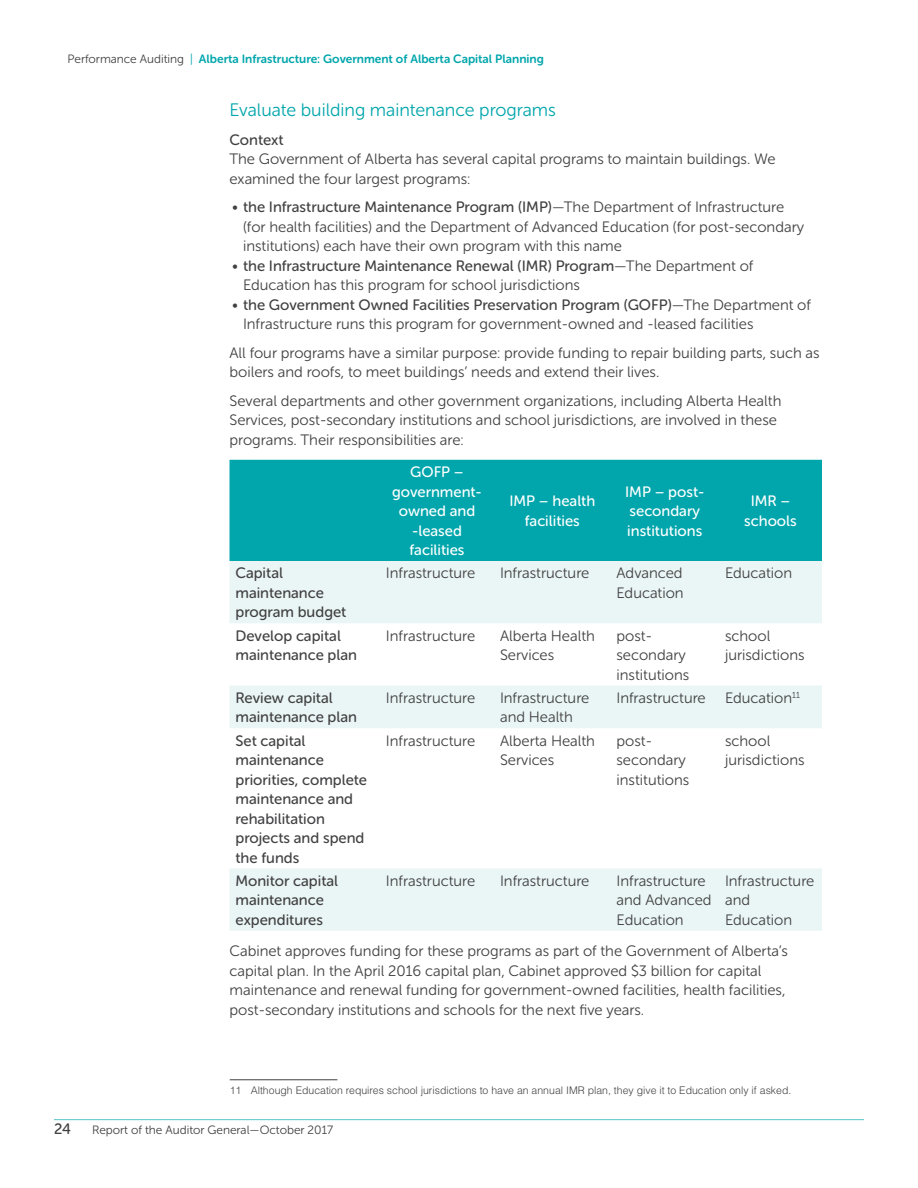
<style>
.page{position:relative;width:918px;height:1188px;background:#fff}
.page>*{position:absolute;margin:0;border:0;box-sizing:border-box;transform-origin:0 0}
.t1{font:18px "Museo Sans Rounded 300";color:#00a6ac}
.t2{font:15px/19.5px "Museo Sans Rounded 300";color:#414042}
.t3{font:15px/19.5px "Museo Sans Rounded 500";color:#414042}
.t4{font:15px/19.5px "Museo Sans Rounded 500";color:#fff;text-align:center}
.t5{font:12px "Museo Sans Rounded 700";color:#00a6ac}
.t6{font:12px "Museo Sans Rounded 300";color:#414042}
.t7{font:300 10.5px "Helvetica";color:#414042}
.s1{font-family:"Museo Sans Rounded 300";color:#414042}
.s2{font-family:"Museo Sans Rounded 300"}
</style>
<div class="page">
<hr style="left:54px;top:1119px;width:810px;height:1px;background:#58c5c7">
<div style="left:230px;top:460px;width:592px;height:101px;background:#00a6ac"></div>
<svg style="left:230px;top:561px;width:592px;height:370px"></svg>
<hr style="left:230px;top:1080px;width:107px;height:1px;background:#414042">
<p class="t5" style="left:68px;top:52px;width:478px"><span class="s1">Performance Auditing</span> <span class="s2">|</span> Alberta Infrastructure: Government of Alberta Capital Planning</p>
<p class="t1" style="left:230px;top:100px;width:328px">Evaluate building maintenance programs</p>
<p class="t3" style="left:230px;top:130px;width:56px">Context</p>
<p class="t2" style="left:230px;top:150px;width:548px">The Government of Alberta has several capital programs to maintain buildings. We examined the four largest programs:</p>
<p class="t3" style="left:232px;top:197px;width:554px"><span class="s2">•</span> the Infrastructure Maintenance Program (IMP)<span class="s2">—The Department of Infrastructure</span></p>
<p class="t2" style="left:243px;top:217px;width:563px">(for health facilities) and the Department of Advanced Education (for post-secondary institutions) each have their own program with this name</p>
<p class="t3" style="left:232px;top:256px;width:523px"><span class="s2">•</span> the Infrastructure Maintenance Renewal (IMR) Program<span class="s2">—The Department of</span></p>
<p class="t2" style="left:243px;top:276px;width:339px">Education has this program for school jurisdictions</p>
<p class="t3" style="left:232px;top:295px;width:580px"><span class="s2">•</span> the Government Owned Facilities Preservation Program (GOFP)<span class="s2">—The Department of</span></p>
<p class="t2" style="left:230px;top:310px;width:592px;line-height:28.5px;text-indent:14px">Infrastructure runs this program for government-owned and -leased facilities<br>All four programs have a similar purpose: provide funding to repair building parts, such as</p>
<p class="t2" style="left:230px;top:358px;width:553px;line-height:28.5px">boilers and roofs, to meet buildings’ needs and extend their lives.<br>Several departments and other government organizations, including Alberta Health</p>
<p class="t2" style="left:230px;top:411px;width:549px">Services, post-secondary institutions and school jurisdictions, are involved in these programs. Their responsibilities are:</p>
<p class="t4" style="left:392px;top:462px;width:91px">GOFP – government&shy;owned and -leased facilities</p>
<p class="t4" style="left:509px;top:491px;width:87px">IMP – health facilities</p>
<p class="t4" style="left:625px;top:482px;width:81px;text-align:left">IMP – post&shy;secondary institutions</p>
<p class="t4" style="left:744px;top:491px;width:54px">IMR – schools</p>
<p class="t3" style="left:235px;top:563px;width:112px">Capital maintenance program budget</p>
<p class="t2" style="left:386px;top:564px;width:91px">Infrastructure</p>
<p class="t2" style="left:500px;top:564px;width:91px">Infrastructure</p>
<p class="t2" style="left:617px;top:564px;width:69px">Advanced<br>Education</p>
<p class="t2" style="left:725px;top:564px;width:69px">Education</p>
<p class="t3" style="left:235px;top:626px;width:123px">Develop capital maintenance plan</p>
<p class="t2" style="left:386px;top:626px;width:91px">Infrastructure</p>
<p class="t2" style="left:500px;top:626px;width:96px">Alberta Health<br>Services</p>
<p class="t2" style="left:617px;top:626px;width:74px">post&shy;secondary institutions</p>
<p class="t2" style="left:725px;top:626px;width:81px">school jurisdictions</p>
<p class="t3" style="left:235px;top:688px;width:123px">Review capital maintenance plan</p>
<p class="t2" style="left:386px;top:688px;width:91px">Infrastructure</p>
<p class="t2" style="left:500px;top:688px;width:91px">Infrastructure and Health</p>
<p class="t2" style="left:617px;top:688px;width:91px">Infrastructure</p>
<p class="t2" style="left:725px;top:688px;width:77px">Education<sup>11</sup></p>
<p class="t3" style="left:235px;top:731px;width:133px">Set capital maintenance priorities, complete maintenance and rehabilitation projects and spend the funds</p>
<p class="t2" style="left:386px;top:731px;width:91px">Infrastructure</p>
<p class="t2" style="left:500px;top:731px;width:96px">Alberta Health<br>Services</p>
<p class="t2" style="left:617px;top:731px;width:74px">post&shy;secondary institutions</p>
<p class="t2" style="left:725px;top:731px;width:81px">school jurisdictions</p>
<p class="t3" style="left:235px;top:871px;width:104px">Monitor capital maintenance expenditures</p>
<p class="t2" style="left:386px;top:871px;width:91px">Infrastructure</p>
<p class="t2" style="left:500px;top:871px;width:91px">Infrastructure</p>
<p class="t2" style="left:617px;top:871px;width:97px">Infrastructure and Advanced<br>Education</p>
<p class="t2" style="left:725px;top:871px;width:91px">Infrastructure and<br>Education</p>
<p class="t2" style="left:229px;top:942px;width:560px">Cabinet approves funding for these programs as part of the Government of Alberta’s capital plan. In the April 2016 capital plan, Cabinet approved $3 billion for capital maintenance and renewal funding for government-owned facilities, health facilities, post-secondary institutions and schools for the next five years.</p>
<p class="t7" style="left:230px;top:1083px;width:563px">11 Although Education requires school jurisdictions to have an annual IMR plan, they give it to Education only if asked.</p>
<p class="t3" style="left:54px;top:1119px;width:19px">24</p>
<p class="t6" style="left:92px;top:1123px;width:242px">Report of the Auditor General—October 2017</p>
</div>
